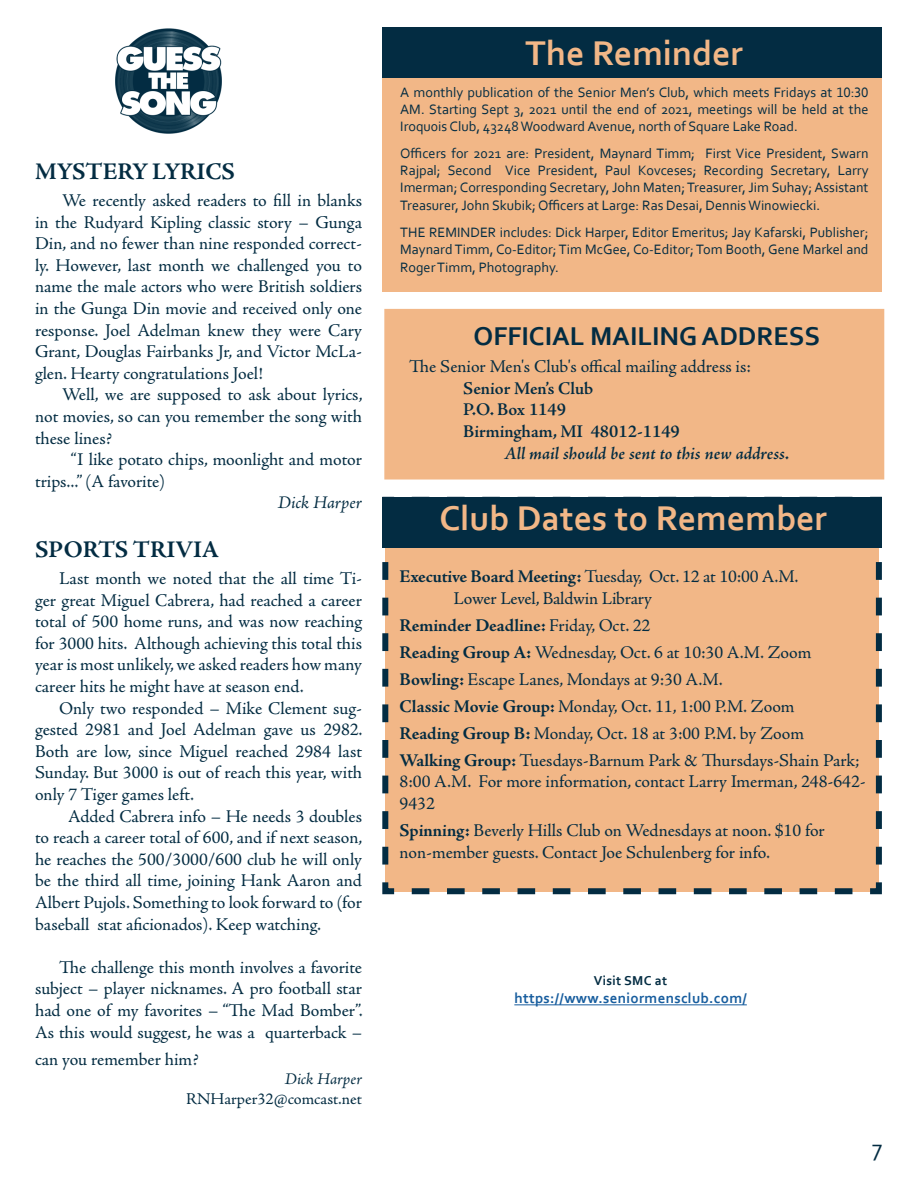
<style>
.page{position:relative;width:918px;height:1188px;background:#fff}
.page>*{position:absolute;margin:0;border:0;box-sizing:border-box;transform-origin:0 0}
.t1{font:700 36px "Corbel";color:#f2b787}
.t2{font:700 27px "Corbel";color:#032c42}
.t3{font:700 24px "Adobe Jenson Pro";color:#032c42}
.t4{font:24px "Corbel";color:#032c42}
.t5{font:18px/21.6px "Adobe Jenson Pro";letter-spacing:-.005em;color:#032c42;text-align:justify}
.t6{font:600 18px/21.6px "Adobe Jenson Pro";color:#032c42}
.t7{font:italic 600 18px "Adobe Jenson Pro";color:#032c42}
.t8{font:italic 18px "Adobe Jenson Pro";color:#032c42}
.t9{font:16.5px "Adobe Jenson Pro";color:#032c42}
.t10{font:italic 16.5px "Adobe Jenson Pro";color:#032c42}
.t11{font:700 15px "Corbel";letter-spacing:.02em;color:#175d9e}
.t12{font:14.25px/17.1px "Corbel";color:#032c42;text-align:justify}
.t13{font:700 13.5px "Corbel";letter-spacing:.02em;color:#032c42}
.s1{font-weight:700}
</style>
<div class="page">
<hr style="left:514px;top:1004px;width:233px;height:1px;background:#175d9e">
<img style="left:115px;top:28px;width:107px;height:106px">
<div style="left:382px;top:496px;width:500px;height:399px;background:#f2b787"></div>
<div style="left:382px;top:497px;width:500px;height:51px;background:#032c42"></div>
<div style="left:382px;top:31px;width:500px;height:261px;background:#f2b787"></div>
<div style="left:382px;top:27px;width:500px;height:51px;background:#032c42"></div>
<div style="left:384px;top:309px;width:500px;height:171px;background:#f2b787;border:2px solid #f2b787"></div>
<h3 class="t3" style="left:35px;top:158px;width:201px">MYSTERY LYRICS</h3>
<p class="t5" style="left:35px;top:190px;width:329px;text-indent:27px">We recently asked readers to fill in blanks in the Rudyard Kipling classic story – Gunga Din, and no fewer than nine responded correct&shy;ly. However, last month we challenged you to name the male actors who were British soldiers in the Gunga Din movie and received only one response. Joel Adelman knew they were Cary Grant, Douglas Fairbanks Jr, and Victor McLa&shy;glen. Hearty congratulations Joel!</p>
<p class="t5" style="left:35px;top:384px;width:329px;text-indent:27px">Well, we are supposed to ask about lyrics, not movies, so can you remember the song with these lines?</p>
<p class="t5" style="left:35px;top:449px;width:328px;text-indent:36px">“I like potato chips, moonlight and motor trips...” (A favorite)</p>
<p class="t8" style="left:278px;top:493px;width:86px">Dick Harper</p>
<h3 class="t3" style="left:35px;top:536px;width:186px">SPORTS TRIVIA</h3>
<p class="t5" style="left:35px;top:568px;width:328px;text-indent:24px">Last month we noted that the all time Ti&shy;ger great Miguel Cabrera, had reached a career total of 500 home runs, and was now reaching for 3000 hits. Although achieving this total this year is most unlikely, we asked readers how many career hits he might have at season end.</p>
<p class="t5" style="left:35px;top:697px;width:329px;text-indent:24px">Only two responded – Mike Clement sug&shy;gested 2981 and Joel Adelman gave us 2982.<br>Both are low, since Miguel reached 2984 last Sunday. But 3000 is out of reach this year, with only 7 Tiger games left.</p>
<p class="t5" style="left:35px;top:805px;width:329px;text-indent:33px">Added Cabrera info – He needs 3 doubles to reach a career total of 600, and if next season, he reaches the 500/3000/600 club he will only be the third all time, joining Hank Aaron and Albert Pujols. Something to look forward to (for baseball stat aficionados). Keep watching.</p>
<p class="t5" style="left:35px;top:957px;width:329px;text-indent:24px">The challenge this month involves a favorite subject – player nicknames. A pro football star had one of my favorites – “The Mad Bomber”.<br>As this would suggest, he was a quarterback –</p>
<p class="t5" style="left:35px;top:1048px;width:165px">can you remember him?</p>
<p class="t10" style="left:285px;top:1070px;width:79px">Dick Harper</p>
<p class="t9" style="left:186px;top:1090px;width:177px">RNHarper32@comcast.net</p>
<h1 class="t1" style="left:526px;top:30px;width:219px">The Reminder</h1>
<p class="t12" style="left:400px;top:83px;width:470px">A monthly publication of the Senior Men’s Club, which meets Fridays at 10:30<br>AM. Starting Sept 3, 2021 until the end of 2021, meetings will be held at the Iroqu0is Club, 43248 Woodward Avenue, north of Square Lake Road.</p>
<p class="t12" style="left:400px;top:145px;width:470px">Officers for 2021 are: President, Maynard Timm; First Vice President, Swarn Rajpal; Second Vice President, Paul Kovceses; Recording Secretary, Larry Imerman; Corresponding Secretary, John Maten; Treasurer, Jim Suhay; Assistant Treasurer, John Skubik; Officers at Large: Ras Desai, Dennis Winowiecki.</p>
<p class="t12" style="left:400px;top:223px;width:470px;line-height:17.5px">THE REMINDER includes: Dick Harper, Editor Emeritus; Jay Kafarski, Publisher; Maynard Timm, Co-Editor; Tim McGee, Co-Editor; Tom Booth, Gene Markel and Roger Timm, Photography.</p>
<h2 class="t2" style="left:474px;top:319px;width:348px">OFFICIAL MAILING ADDRESS</h2>
<p class="t5" style="left:409px;top:356px;width:343px">The Senior Men's Club's offical mailing address is:</p>
<p class="t6" style="left:463px;top:378px;width:218px">Senior Men’s Club<br>P.O. Box 1149<br>Birmingham, MI 48012-1149</p>
<p class="t7" style="left:504px;top:443px;width:287px">All mail should be sent to this new address.</p>
<h1 class="t1" style="left:439px;top:496px;width:389px">Club Dates to Remember</h1>
<p class="t5" style="left:454px;top:566px;width:346px;text-indent:-54px"><span class="s1">Executive Board Meeting:</span> Tuesday, Oct. 12 at 10:00 A.M.<br>Lower Level, Baldwin Library</p>
<p class="t5" style="left:400px;top:612px;width:461px;line-height:27px;text-align:left"><span class="s1">Reminder Deadline:</span> Friday, Oct. 22<br><span class="s1">Reading Group A:</span> Wednesday, Oct. 6 at 10:30 A.M. Zoom <span class="s1">Bowling:</span> Escape Lanes, Mondays at 9:30 A.M.<br><span class="s1">Classic Movie Group:</span> Monday, Oct. 11, 1:00 P.M. Zoom<br><span class="s1">Reading Group B:</span> Monday, Oct. 18 at 3:00 P.M. by Zoom <span class="s1">Walking Group:</span> Tuesdays-Barnum Park &amp; Thursdays-Shain Park;</p>
<p class="t5" style="left:400px;top:771px;width:468px">8:00 A.M. For more information, contact Larry Imerman, 248-642-<br>9432</p>
<p class="t5" style="left:400px;top:820px;width:427px"><span class="s1">Spinning:</span> Beverly Hills Club on Wednesdays at noon. $10 for non-member guests. Contact Joe Schulenberg for info.</p>
<p class="t13" style="left:594px;top:973px;width:75px">Visit SMC at</p>
<p class="t11" style="left:514px;top:989px;width:234px">https://www.seniormensclub.com/</p>
<h3 class="t4" style="left:872px;top:1133px;width:12px">7</h3>
</div>
